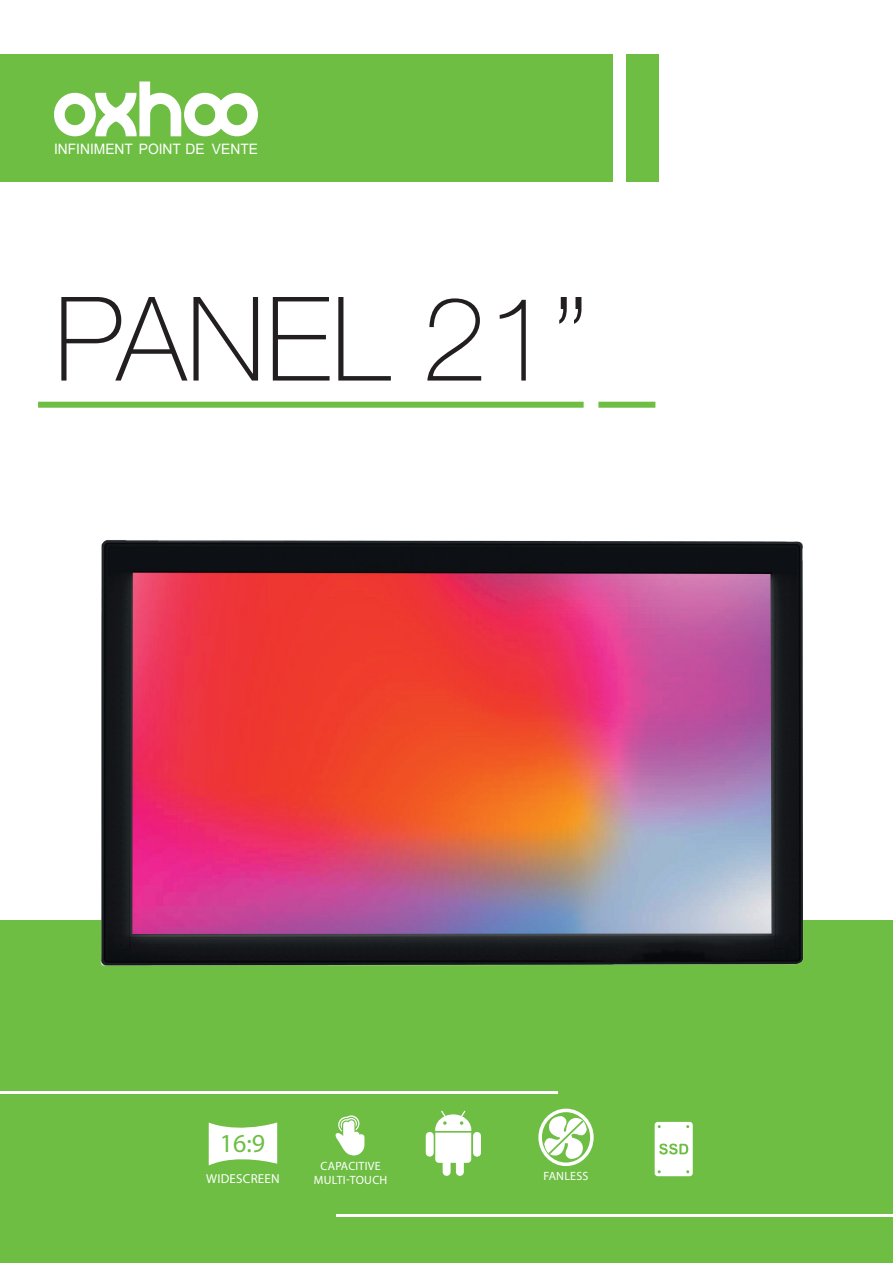
<style>
.page{position:relative;width:893px;height:1263px;background:#fff}
.page>*{position:absolute;margin:0;border:0;box-sizing:border-box;transform-origin:0 0}
.t1{font:100 117px "Helvetica Neue CE";color:#231f20}
.t2{font:25.95px "Myriad Pro";color:#6ebe44}
.t3{font:14.4px "Arial";color:#fff;scale:.96 1}
.t4{font:13.05px "Myriad Pro";letter-spacing:.02em;color:#fff}
.t5{font:12px "Myriad Pro";letter-spacing:.02em;color:#fff}
</style>
<div class="page">
<div style="left:0;top:921px;width:893px;height:342px;background:#6ebe44"></div>
<div style="left:0;top:54px;width:612px;height:128px;background:#6ebe44"></div>
<hr style="left:0;top:1092px;width:557px;height:2px;background:#fff">
<hr style="left:336px;top:1214px;width:557px;height:2px;background:#fff">
<div style="left:627px;top:54px;width:32px;height:128px;background:#6ebe44"></div>
<svg style="left:54px;top:81px;width:204px;height:55px"></svg>
<img style="left:0;top:540px;width:893px;height:426px">
<svg style="left:209px;top:1122px;width:68px;height:43px"></svg>
<svg style="left:336px;top:1115px;width:28px;height:40px"></svg>
<div style="left:538px;top:1109px;width:56px;height:57px;border:4px solid #fff;border-radius:50%"></div>
<svg style="left:544px;top:1115px;width:43px;height:44px"></svg>
<svg style="left:655px;top:1122px;width:38px;height:54px;background:#f0f8ec"></svg>
<div style="left:38px;top:402px;width:546px;height:6px;background:#6ebe44"></div>
<div style="left:598px;top:402px;width:57px;height:6px;background:#6ebe44"></div>
<div style="left:426px;top:1132px;width:8px;height:24px;background:#fff;border-radius:4px"></div>
<svg style="left:435px;top:1111px;width:36px;height:65px"></svg>
<div style="left:473px;top:1132px;width:7px;height:24px;background:#fff;border-radius:4px"></div>
<p class="t3" style="left:54px;top:139px;width:214px">INFINIMENT POINT DE VENTE</p>
<p class="t1" style="left:54px;top:271px;width:538px">PANEL 21’’</p>
<p class="t2" style="left:220px;top:1127px;width:47px">16:9</p>
<p class="t4" style="left:206px;top:1170px;width:75px">WIDESCREEN</p>
<p class="t5" style="left:320px;top:1158px;width:62px">CAPACITIVE</p>
<p class="t5" style="left:314px;top:1172px;width:75px">MULTI-TOUCH</p>
<p class="t5" style="left:543px;top:1169px;width:46px">FANLESS</p>
</div>
